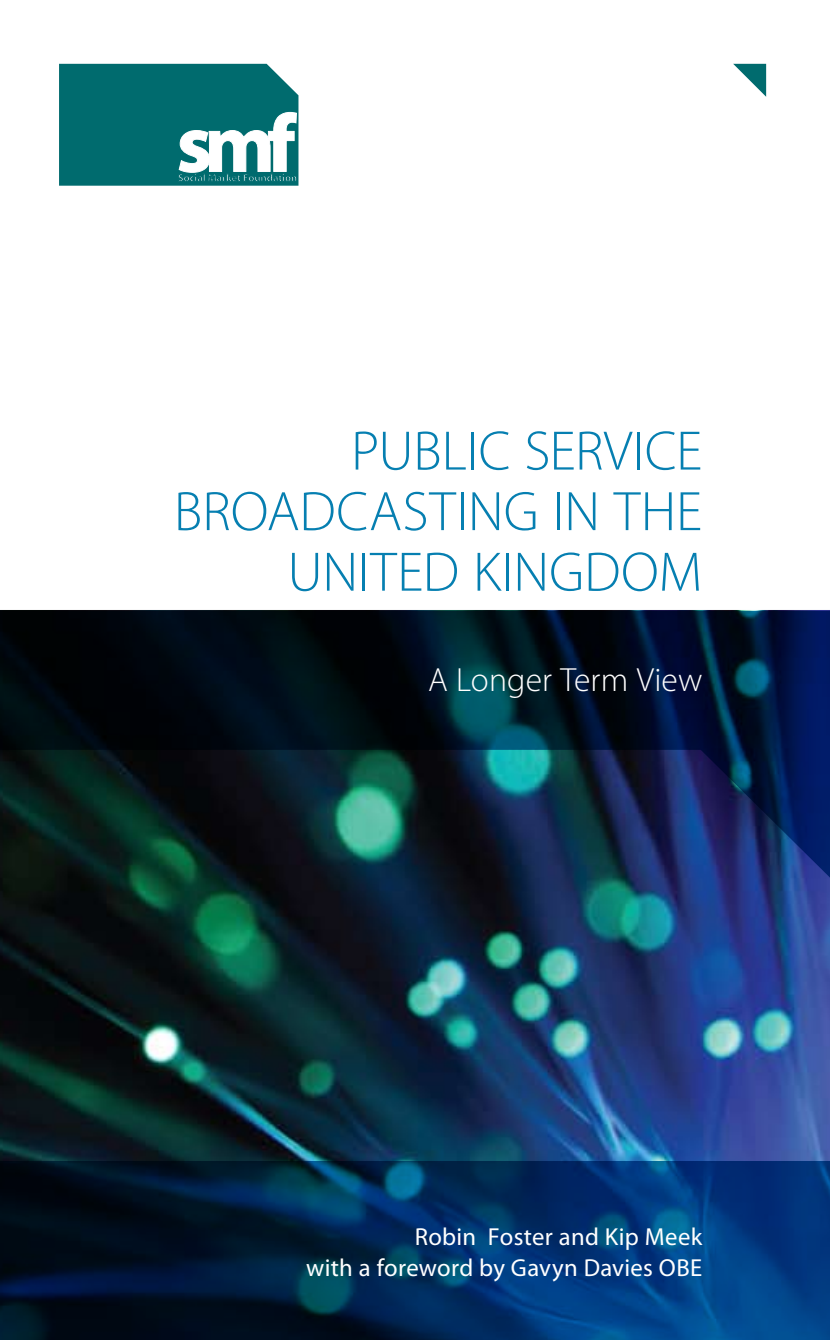
<style>
.page{position:relative;width:830px;height:1340px;background:#fff}
.page>*{position:absolute;margin:0;border:0;box-sizing:border-box;transform-origin:0 0}
.t1{font:300 56.02px/60.5px "Myriad Pro";color:#067fb1;text-align:right}
.t2{font:300 33.52px "Myriad Pro";letter-spacing:.005em;color:#fff}
.t3{font:24.75px/31.5px "Myriad Pro";letter-spacing:.01em;color:#fff;text-align:right}
</style>
<div class="page">
<img style="left:1px;top:610px;width:828px;height:551px">
<svg style="left:1px;top:611px;width:828px;height:285px;background:#071e2f"></svg>
<svg style="left:1px;top:1161px;width:828px;height:178px;background:#002853"></svg>
<svg style="left:59px;top:64px;width:239px;height:122px;background:#268183"></svg>
<svg style="left:733px;top:64px;width:32px;height:32px"></svg>
<hr style="left:0;top:0;width:1px;height:1339px;background:#067fb1">
<h1 class="t1" style="left:174px;top:421px;width:529px">PUBLIC SERVICE<br>BROADCASTING IN THE<br>UNITED KINGDOM</h1>
<h2 class="t2" style="left:428px;top:661px;width:275px">A Longer Term View</h2>
<p class="t3" style="left:306px;top:1220px;width:397px">Robin Foster and Kip Meek<br>with a foreword by Gavyn Davies OBE</p>
</div>
